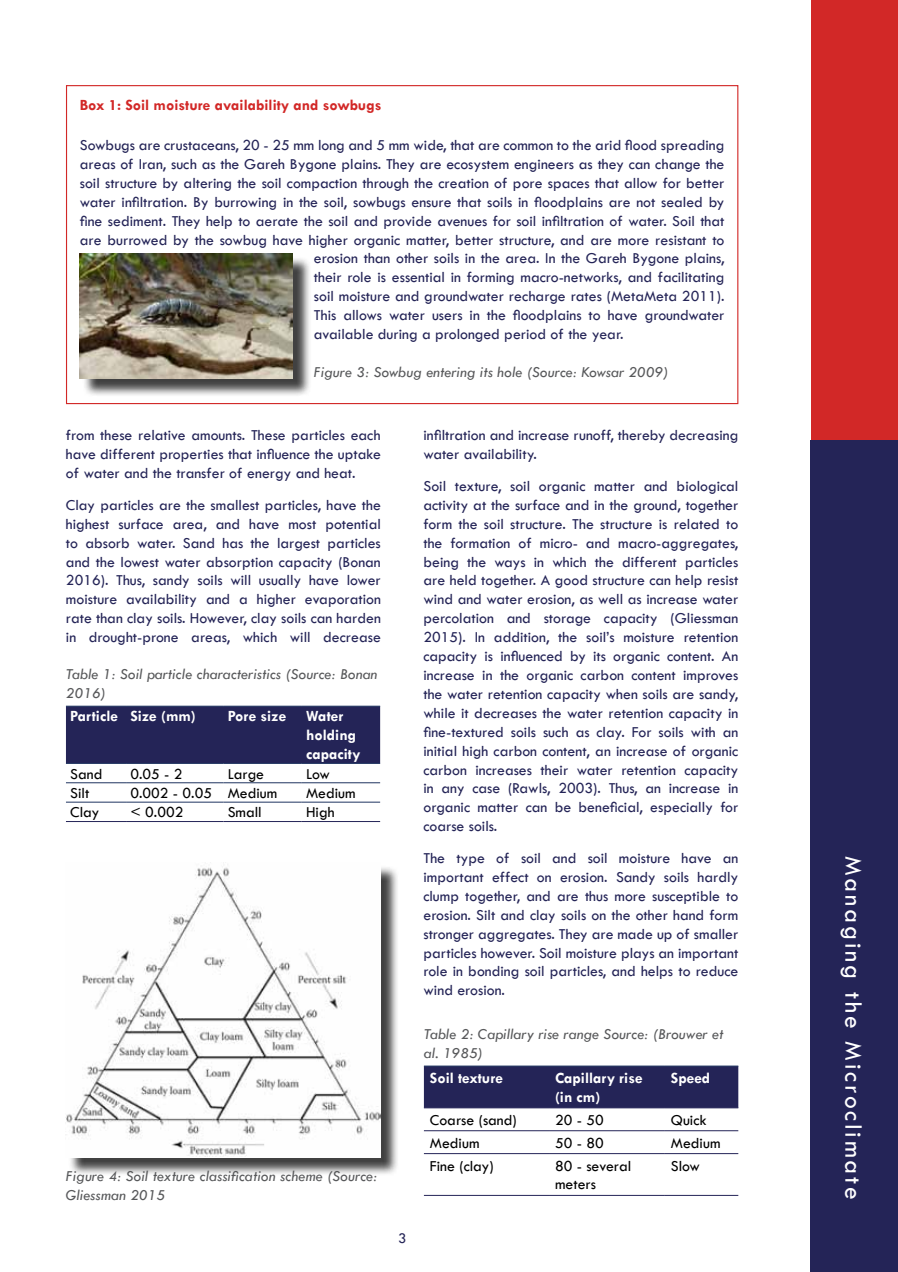
<style>
.page{position:relative;width:898px;height:1272px;background:#fff}
.page>*{position:absolute;margin:0;border:0;box-sizing:border-box;transform-origin:0 0}
.t1{font:25.5px "Tw Cen";letter-spacing:.11em;color:#fff}
.t2{font:15.75px/18.9px "Tw Cen";color:#242457;text-align:justify}
.t3{font:italic 15.75px/18.9px "Tw Cen";color:#58595b}
.t4{font:15.75px/18.9px "Tw Cen";color:#000}
.t5{font:700 15.75px/18.9px "Tw Cen";color:#fff}
.t6{font:700 15.75px "Tw Cen";color:#d22827}
.t7{font:15px "Tw Cen";color:#242457}
</style>
<div class="page">
<div style="left:810px;top:0;width:87px;height:443px;background:#d22827"></div>
<div style="left:810px;top:440px;width:87px;height:831px;background:#242457"></div>
<div style="left:82px;top:256px;width:229px;height:141px;background:#000;opacity:.75"></div>
<img style="left:80px;top:254px;width:212px;height:124px">
<div style="left:68px;top:865px;width:331px;height:310px;background:#000;opacity:.75"></div>
<img style="left:66px;top:862px;width:315px;height:295px">
<div style="left:66px;top:707px;width:314px;height:56px;background:#242457"></div>
<hr style="left:66px;top:706px;width:60px;height:1px;background:#1f3460">
<hr style="left:126px;top:706px;width:97px;height:1px;background:#1f3460">
<hr style="left:223px;top:706px;width:79px;height:1px;background:#1f3460">
<hr style="left:302px;top:706px;width:78px;height:1px;background:#1f3460">
<hr style="left:66px;top:763px;width:60px;height:1px;background:#1f3460">
<hr style="left:126px;top:763px;width:97px;height:1px;background:#1f3460">
<hr style="left:223px;top:763px;width:79px;height:1px;background:#1f3460">
<hr style="left:302px;top:763px;width:78px;height:1px;background:#1f3460">
<hr style="left:66px;top:782px;width:60px;height:1px;background:#1f3460">
<hr style="left:126px;top:782px;width:97px;height:1px;background:#1f3460">
<hr style="left:223px;top:782px;width:79px;height:1px;background:#1f3460">
<hr style="left:302px;top:782px;width:78px;height:1px;background:#1f3460">
<hr style="left:66px;top:801px;width:60px;height:1px;background:#1f3460">
<hr style="left:126px;top:801px;width:97px;height:1px;background:#1f3460">
<hr style="left:223px;top:801px;width:79px;height:1px;background:#1f3460">
<hr style="left:302px;top:801px;width:78px;height:1px;background:#1f3460">
<hr style="left:66px;top:821px;width:60px;height:1px;background:#242457">
<hr style="left:126px;top:821px;width:97px;height:1px;background:#242457">
<hr style="left:223px;top:821px;width:79px;height:1px;background:#242457">
<hr style="left:302px;top:821px;width:78px;height:1px;background:#242457">
<div style="left:424px;top:1066px;width:314px;height:41px;background:#242457"></div>
<hr style="left:424px;top:1065px;width:125px;height:1px;background:#1f3460">
<hr style="left:549px;top:1065px;width:115px;height:1px;background:#1f3460">
<hr style="left:664px;top:1065px;width:74px;height:1px;background:#1f3460">
<hr style="left:424px;top:1107px;width:125px;height:1px;background:#242457">
<hr style="left:549px;top:1107px;width:115px;height:1px;background:#242457">
<hr style="left:664px;top:1107px;width:74px;height:1px;background:#242457">
<hr style="left:424px;top:1130px;width:125px;height:1px;background:#242457">
<hr style="left:549px;top:1130px;width:115px;height:1px;background:#242457">
<hr style="left:664px;top:1130px;width:74px;height:1px;background:#242457">
<hr style="left:424px;top:1153px;width:125px;height:1px;background:#242457">
<hr style="left:549px;top:1153px;width:115px;height:1px;background:#242457">
<hr style="left:664px;top:1153px;width:74px;height:1px;background:#242457">
<hr style="left:424px;top:1194px;width:125px;height:1px;background:#242457">
<hr style="left:549px;top:1194px;width:115px;height:1px;background:#242457">
<hr style="left:664px;top:1194px;width:74px;height:1px;background:#242457">
<p class="t6" style="left:80px;top:95px;width:303px">Box 1: Soil moisture availability and sowbugs</p>
<p class="t2" style="left:80px;top:135px;width:646px">Sowbugs are crustaceans, 20 - 25 mm long and 5 mm wide, that are common to the arid flood spreading</p>
<p class="t2" style="left:80px;top:154px;width:646px">areas of Iran, such as the Gareh Bygone plains. They are ecosystem engineers as they can change the</p>
<p class="t2" style="left:80px;top:173px;width:646px">soil structure by altering the soil compaction through the creation of pore spaces that allow for better</p>
<p class="t2" style="left:80px;top:192px;width:646px">water infiltration. By burrowing in the soil, sowbugs ensure that soils in floodplains are not sealed by</p>
<p class="t2" style="left:80px;top:211px;width:646px">fine sediment. They help to aerate the soil and provide avenues for soil infiltration of water. Soil that</p>
<p class="t2" style="left:80px;top:230px;width:646px">are burrowed by the sowbug have higher organic matter, better structure, and are more resistant to</p>
<p class="t2" style="left:314px;top:249px;width:412px">erosion than other soils in the area. In the Gareh Bygone plains,</p>
<p class="t2" style="left:314px;top:268px;width:412px">their role is essential in forming macro-networks, and facilitating</p>
<p class="t2" style="left:314px;top:287px;width:412px">soil moisture and groundwater recharge rates (MetaMeta 2011).</p>
<p class="t2" style="left:314px;top:306px;width:412px">This allows water users in the floodplains to have groundwater</p>
<p class="t2" style="left:314px;top:324px;width:311px">available during a prolonged period of the year.</p>
<p class="t3" style="left:314px;top:363px;width:356px">Figure 3: Sowbug entering its hole (Source: Kowsar 2009)</p>
<p class="t2" style="left:66px;top:426px;width:316px">from these relative amounts. These particles each have different properties that influence the uptake of water and the transfer of energy and heat.</p>
<p class="t2" style="left:66px;top:495px;width:316px">Clay particles are the smallest particles, have the highest surface area, and have most potential to absorb water. Sand has the largest particles and the lowest water absorption capacity (Bonan 2016). Thus, sandy soils will usually have lower moisture availability and a higher evaporation rate than clay soils. However, clay soils can harden in drought-prone areas, which will decrease</p>
<p class="t3" style="left:66px;top:664px;width:313px">Table 1: Soil particle characteristics (Source: Bonan<br>2016)</p>
<p class="t5" style="left:70px;top:706px;width:127px">Particle Size (mm)</p>
<p class="t5" style="left:227px;top:706px;width:60px">Pore size</p>
<p class="t5" style="left:306px;top:706px;width:56px">Water holding capacity</p>
<p class="t4" style="left:70px;top:764px;width:34px">Sand</p>
<p class="t4" style="left:130px;top:764px;width:54px">0.05 - 2</p>
<p class="t4" style="left:227px;top:764px;width:38px">Large</p>
<p class="t4" style="left:306px;top:764px;width:25px">Low</p>
<p class="t4" style="left:70px;top:783px;width:21px">Silt</p>
<p class="t4" style="left:130px;top:783px;width:148px">0.002 - 0.05 Medium</p>
<p class="t4" style="left:306px;top:783px;width:51px">Medium</p>
<p class="t4" style="left:70px;top:802px;width:31px">Clay</p>
<p class="t4" style="left:130px;top:802px;width:55px">&lt; 0.002</p>
<p class="t4" style="left:227px;top:802px;width:35px">Small</p>
<p class="t4" style="left:306px;top:802px;width:30px">High</p>
<p class="t3" style="left:66px;top:1166px;width:313px">Figure 4: Soil texture classification scheme (Source:<br>Gliessman 2015</p>
<p class="t7" style="left:398px;top:1228px;width:10px">3</p>
<p class="t2" style="left:423px;top:426px;width:316px">infiltration and increase runoff, thereby decreasing water availability.</p>
<p class="t2" style="left:423px;top:476px;width:316px">Soil texture, soil organic matter and biological activity at the surface and in the ground, together form the soil structure. The structure is related to the formation of micro- and macro-aggregates, being the ways in which the different particles are held together. A good structure can help resist wind and water erosion, as well as increase water percolation and storage capacity (Gliessman 2015). In addition, the soil’s moisture retention capacity is influenced by its organic content. An increase in the organic carbon content improves the water retention capacity when soils are sandy, while it decreases the water retention capacity in fine-textured soils such as clay. For soils with an initial high carbon content, an increase of organic carbon increases their water retention capacity in any case (Rawls, 2003). Thus, an increase in organic matter can be beneficial, especially for coarse soils.</p>
<p class="t2" style="left:423px;top:848px;width:316px">The type of soil and soil moisture have an important effect on erosion. Sandy soils hardly clump together, and are thus more susceptible to erosion. Silt and clay soils on the other hand form stronger aggregates. They are made up of smaller particles however. Soil moisture plays an important role in bonding soil particles, and helps to reduce wind erosion.</p>
<p class="t3" style="left:424px;top:1024px;width:301px">Table 2: Capillary rise range Source: (Brouwer et al. 1985)</p>
<p class="t5" style="left:430px;top:1068px;width:75px">Soil texture</p>
<p class="t5" style="left:555px;top:1068px;width:89px">Capillary rise (in cm)</p>
<p class="t5" style="left:670px;top:1068px;width:41px">Speed</p>
<p class="t4" style="left:430px;top:1110px;width:88px">Coarse (sand)</p>
<p class="t4" style="left:555px;top:1110px;width:50px">20 - 50</p>
<p class="t4" style="left:670px;top:1110px;width:37px">Quick</p>
<p class="t4" style="left:430px;top:1133px;width:51px">Medium</p>
<p class="t4" style="left:555px;top:1133px;width:50px">50 - 80</p>
<p class="t4" style="left:670px;top:1133px;width:51px">Medium</p>
<p class="t4" style="left:430px;top:1155px;width:65px">Fine (clay)</p>
<p class="t4" style="left:555px;top:1155px;width:78px">80 - several meters</p>
<p class="t4" style="left:670px;top:1155px;width:31px">Slow</p>
<h1 class="t1" style="left:868px;top:855px;width:345px;rotate:90deg">Managing the Microclimate</h1>
</div>
